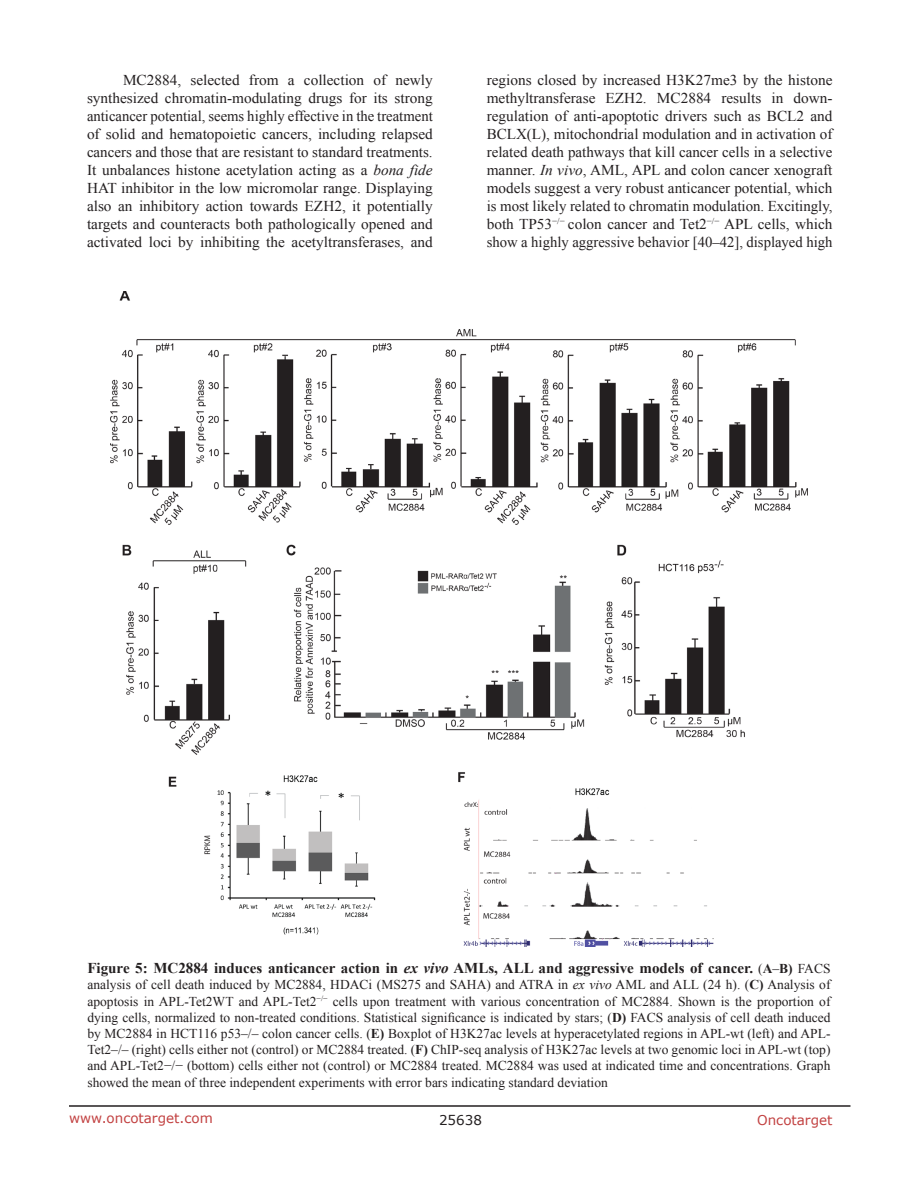
<style>
.page{position:relative;width:918px;height:1188px;background:#fff}
.page>*{position:absolute;margin:0;border:0;box-sizing:border-box;transform-origin:0 0}
.BodyText{font:15px/18px "Times New Roman";color:#231f20;text-align:justify}
.Figuretrx{font:700 15px "Times New Roman";color:#231f20}
.Figuretrx-2{font:13.5px/16.2px "Times New Roman";color:#231f20;text-align:justify}
.t1{font:13.5px "Verdana";color:#c24141}
.t2{font:13.5px "Verdana";color:#231f20}
.s1{font-style:italic}
.s2{font-weight:400;font-size:13.5px}
.s3{font-size:13.5px}
.s4{font-weight:700}
</style>
<div class="page">
<hr style="left:69px;top:1105px;width:781px;height:2px;background:#231f20">
<img style="left:110px;top:291px;width:698px;height:655px">
<p class="BodyText" style="left:87px;top:71px;width:347px;text-indent:36px">MC2884, selected from a collection of newly synthesized chromatin-modulating drugs for its strong anticancer potential, seems highly effective in the treatment of solid and hematopoietic cancers, including relapsed cancers and those that are resistant to standard treatments.<br>It unbalances histone acetylation acting as a <span class="s1">bona fide </span>HAT inhibitor in the low micromolar range. Displaying also an inhibitory action towards EZH2, it potentially targets and counteracts both pathologically opened and activated loci by inhibiting the acetyltransferases, and</p>
<p class="BodyText" style="left:487px;top:71px;width:347px">regions closed by increased H3K27me3 by the histone methyltransferase EZH2. MC2884 results in down&shy;regulation of anti-apoptotic drivers such as BCL2 and BCLX(L), mitochondrial modulation and in activation of related death pathways that kill cancer cells in a selective manner. <span class="s1">In vivo</span>, AML, APL and colon cancer xenograft models suggest a very robust anticancer potential, which is most likely related to chromatin modulation. Excitingly, both TP53<sup>−/−</sup> colon cancer and Tet2<sup>−/−</sup> APL cells, which show a highly aggressive behavior [40–42], displayed high</p>
<p class="Figuretrx" style="left:87px;top:958px;width:745px">Figure 5: MC2884 induces anticancer action in <span class="s1">ex vivo</span> AMLs, ALL and aggressive models of cancer. <span class="s2">(</span><span class="s3">A</span><span class="s2">–</span><span class="s3">B)</span> <span class="s2">FACS</span></p>
<p class="Figuretrx-2" style="left:87px;top:977px;width:745px">analysis of cell death induced by MC2884, HDACi (MS275 and SAHA) and ATRA in <span class="s1">ex vivo</span> AML and ALL (24 h). (<span class="s4">C)</span> Analysis of apoptosis in APL-Tet2WT and APL-Tet2<sup>−/−</sup> cells upon treatment with various concentration of MC2884. Shown is the proportion of dying cells, normalized to non-treated conditions. Statistical significance is indicated by stars; (<span class="s4">D)</span> FACS analysis of cell death induced by MC2884 in HCT116 p53–/– colon cancer cells. (<span class="s4">E)</span> Boxplot of H3K27ac levels at hyperacetylated regions in APL-wt (left) and APL-Tet2–/– (right) cells either not (control) or MC2884 treated. (<span class="s4">F)</span> ChIP-seq analysis of H3K27ac levels at two genomic loci in APL-wt (top) and APL-Tet2−/− (bottom) cells either not (control) or MC2884 treated. MC2884 was used at indicated time and concentrations. Graph showed the mean of three independent experiments with error bars indicating standard deviation</p>
<p class="t1" style="left:69px;top:1109px;width:145px">www.oncotarget.com</p>
<p class="t2" style="left:439px;top:1111px;width:44px">25638</p>
<p class="t1" style="left:757px;top:1111px;width:77px">Oncotarget</p>
</div>
